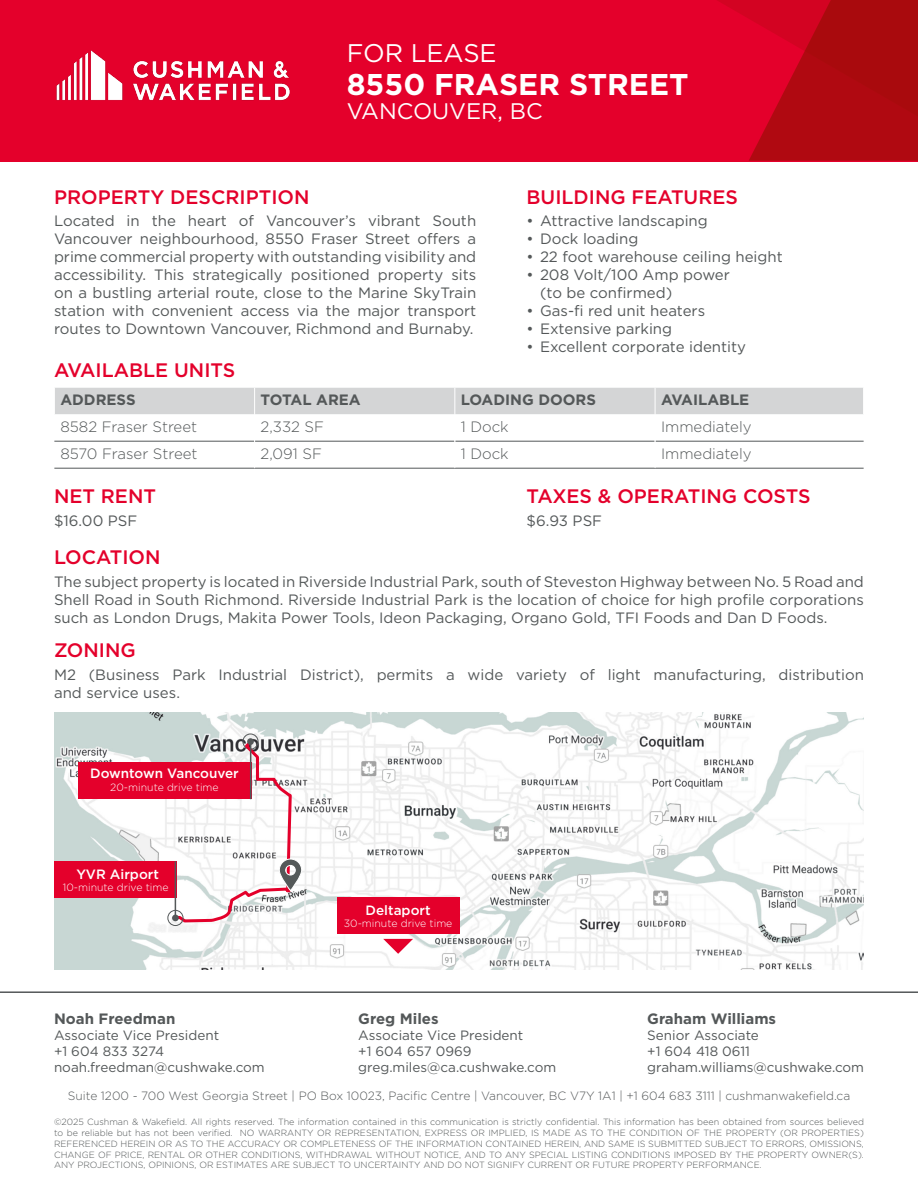
<style>
.page{position:relative;width:918px;height:1188px;background:#fff}
.page>*{position:absolute;margin:0;border:0;box-sizing:border-box;transform-origin:0 0}
.t1{font:700 30px "Gotham";color:#fff}
.t2{font:25.5px "Gotham";color:#fff}
.t3{font:22.5px "Gotham";color:#fff}
.t4{font:500 19.5px "Gotham";color:#e4002b}
.t5{font:15px/18px "Gotham";color:#545859;text-align:justify}
.t6{font:300 15px "Gotham";color:#545859}
.t7{font:700 15px "Gotham";color:#545859}
.t8{font:13.5px/16.2px "Gotham";color:#545859}
.t9{font:500 13.5px "Gotham";color:#fff}
.t10{font:300 12px "Gotham";color:#545859}
.t11{font:300 10.5px "Gotham";color:#fff}
.t12{font:300 9px/10.8px "Gotham";color:#545859;text-align:justify}
</style>
<div class="page">
<div style="left:0;top:0;width:918px;height:162px;background:#e4002b"></div>
<svg style="left:717px;top:0;width:201px;height:161px"></svg>
<img style="left:56px;top:50px;width:234px;height:51px">
<hr style="left:54px;top:468px;width:201px;height:1px;background:#545859">
<hr style="left:255px;top:468px;width:200px;height:1px;background:#545859">
<hr style="left:455px;top:468px;width:200px;height:1px;background:#545859">
<hr style="left:655px;top:468px;width:209px;height:1px;background:#545859">
<svg style="left:54px;top:387px;width:810px;height:81px"></svg>
<hr style="left:0;top:991px;width:918px;height:2px;background:#545859">
<img style="left:54px;top:713px;width:810px;height:257px">
<div style="left:168px;top:910px;width:15px;height:16px;border:1px solid #545859;border-radius:50%"></div>
<div style="left:243px;top:734px;width:15px;height:16px;border:1px solid #545859;border-radius:50%"></div>
<div style="left:172px;top:915px;width:7px;height:6px;background:#545859;border-radius:50%"></div>
<div style="left:54px;top:861px;width:122px;height:37px;background:#e4002b"></div>
<div style="left:78px;top:763px;width:173px;height:36px;background:#e4002b"></div>
<svg style="left:174px;top:740px;width:128px;height:184px"></svg>
<div style="left:247px;top:738px;width:7px;height:7px;background:#545859;border-radius:50%"></div>
<hr style="left:250px;top:742px;width:1px;height:57px;background:#545859">
<div style="left:337px;top:897px;width:122px;height:37px;background:#e4002b"></div>
<svg style="left:383px;top:939px;width:30px;height:15px"></svg>
<h2 class="t2" style="left:347px;top:37px;width:152px">FOR LEASE</h2>
<h1 class="t1" style="left:347px;top:64px;width:343px">8550 FRASER STREET</h1>
<h3 class="t3" style="left:347px;top:97px;width:198px">VANCOUVER, BC</h3>
<p class="t4" style="left:54px;top:184px;width:257px">PROPERTY DESCRIPTION</p>
<p class="t5" style="left:54px;top:212px;width:424px">Located in the heart of Vancouver’s vibrant South Vancouver neighbourhood, 8550 Fraser Street offers a prime commercial property with outstanding visibility and accessibility. This strategically positioned property sits on a bustling arterial route, close to the Marine SkyTrain station with convenient access via the major transport routes to Downtown Vancouver, Richmond and Burnaby.</p>
<p class="t4" style="left:526px;top:184px;width:213px">BUILDING FEATURES</p>
<p class="t5" style="left:526px;top:212px;width:183px">• Attractive landscaping</p>
<p class="t5" style="left:526px;top:230px;width:113px">• Dock loading</p>
<p class="t5" style="left:526px;top:248px;width:258px">• 22 foot warehouse ceiling height</p>
<p class="t5" style="left:540px;top:266px;width:191px;text-indent:-14px">• 208 Volt/100 Amp power (to be confirmed)</p>
<p class="t5" style="left:526px;top:302px;width:180px">• Gas-fi red unit heaters</p>
<p class="t5" style="left:526px;top:320px;width:147px">• Extensive parking</p>
<p class="t5" style="left:526px;top:338px;width:221px">• Excellent corporate identity</p>
<p class="t4" style="left:54px;top:357px;width:183px">AVAILABLE UNITS</p>
<p class="t7" style="left:60px;top:390px;width:77px">ADDRESS</p>
<p class="t7" style="left:261px;top:390px;width:102px">TOTAL AREA</p>
<p class="t7" style="left:461px;top:390px;width:137px">LOADING DOORS</p>
<p class="t7" style="left:661px;top:390px;width:90px">AVAILABLE</p>
<p class="t6" style="left:60px;top:417px;width:138px">8582 Fraser Street</p>
<p class="t6" style="left:261px;top:417px;width:65px">2,332 SF</p>
<p class="t6" style="left:461px;top:417px;width:49px">1 Dock</p>
<p class="t6" style="left:661px;top:417px;width:92px">Immediately</p>
<p class="t6" style="left:60px;top:444px;width:139px">8570 Fraser Street</p>
<p class="t6" style="left:261px;top:444px;width:63px">2,091 SF</p>
<p class="t6" style="left:461px;top:444px;width:49px">1 Dock</p>
<p class="t6" style="left:661px;top:444px;width:92px">Immediately</p>
<p class="t4" style="left:54px;top:483px;width:104px">NET RENT</p>
<p class="t5" style="left:54px;top:511px;width:85px">$16.00 PSF</p>
<p class="t4" style="left:526px;top:483px;width:286px">TAXES &amp; OPERATING COSTS</p>
<p class="t5" style="left:526px;top:511px;width:77px">$6.93 PSF</p>
<p class="t4" style="left:54px;top:545px;width:108px">LOCATION</p>
<p class="t5" style="left:54px;top:573px;width:811px">The subject property is located in Riverside Industrial Park, south of Steveston Highway between No. 5 Road and Shell Road in South Richmond. Riverside Industrial Park is the location of choice for high profile corporations such as London Drugs, Makita Power Tools, Ideon Packaging, Organo Gold, TFI Foods and Dan D Foods.</p>
<p class="t4" style="left:54px;top:638px;width:83px">ZONING</p>
<p class="t5" style="left:54px;top:666px;width:811px">M2 (Business Park Industrial District), permits a wide variety of light manufacturing, distribution and service uses.</p>
<p class="t9" style="left:90px;top:765px;width:150px">Downtown Vancouver</p>
<p class="t11" style="left:110px;top:781px;width:110px">20-minute drive time</p>
<p class="t9" style="left:77px;top:866px;width:84px">YVR Airport</p>
<p class="t11" style="left:63px;top:881px;width:107px">10-minute drive time</p>
<p class="t9" style="left:366px;top:901px;width:67px">Deltaport</p>
<p class="t11" style="left:344px;top:917px;width:110px">30-minute drive time</p>
<p class="t7" style="left:54px;top:1008px;width:123px">Noah Freedman</p>
<p class="t8" style="left:54px;top:1027px;width:167px">Associate Vice President</p>
<p class="t8" style="left:54px;top:1043px;width:112px">+1 604 833 3274</p>
<p class="t8" style="left:54px;top:1059px;width:212px">noah.freedman@cushwake.com</p>
<p class="t10" style="left:68px;top:1089px;width:784px">Suite 1200 - 700 West Georgia Street | PO Box 10023, Pacific Centre | Vancouver, BC V7Y 1A1 | +1 604 683 3111 | cushmanwakefield.ca</p>
<p class="t12" style="left:54px;top:1116px;width:812px">©2025 Cushman &amp; Wakefield. All rights reserved. The information contained in this communication is strictly confidential. This information has been obtained from sources believed to be reliable but has not been verified. NO WARRANTY OR REPRESENTATION, EXPRESS OR IMPLIED, IS MADE AS TO THE CONDITION OF THE PROPERTY (OR PROPERTIES)<br>REFERENCED HEREIN OR AS TO THE ACCURACY OR COMPLETENESS OF THE INFORMATION CONTAINED HEREIN, AND SAME IS SUBMITTED SUBJECT TO ERRORS, OMISSIONS, CHANGE OF PRICE, RENTAL OR OTHER CONDITIONS, WITHDRAWAL WITHOUT NOTICE, AND TO ANY SPECIAL LISTING CONDITIONS IMPOSED BY THE PROPERTY OWNER(S).<br>ANY PROJECTIONS, OPINIONS, OR ESTIMATES ARE SUBJECT TO UNCERTAINTY AND DO NOT SIGNIFY CURRENT OR FUTURE PROPERTY PERFORMANCE.</p>
<p class="t7" style="left:358px;top:1008px;width:82px">Greg Miles</p>
<p class="t8" style="left:358px;top:1027px;width:167px">Associate Vice President +1 604 657 0969</p>
<p class="t8" style="left:358px;top:1059px;width:200px">greg.miles@ca.cushwake.com</p>
<p class="t7" style="left:647px;top:1008px;width:130px">Graham Williams</p>
<p class="t8" style="left:647px;top:1027px;width:113px">Senior Associate</p>
<p class="t8" style="left:647px;top:1043px;width:104px">+1 604 418 0611</p>
<p class="t8" style="left:647px;top:1059px;width:218px">graham.williams@cushwake.com</p>
</div>
